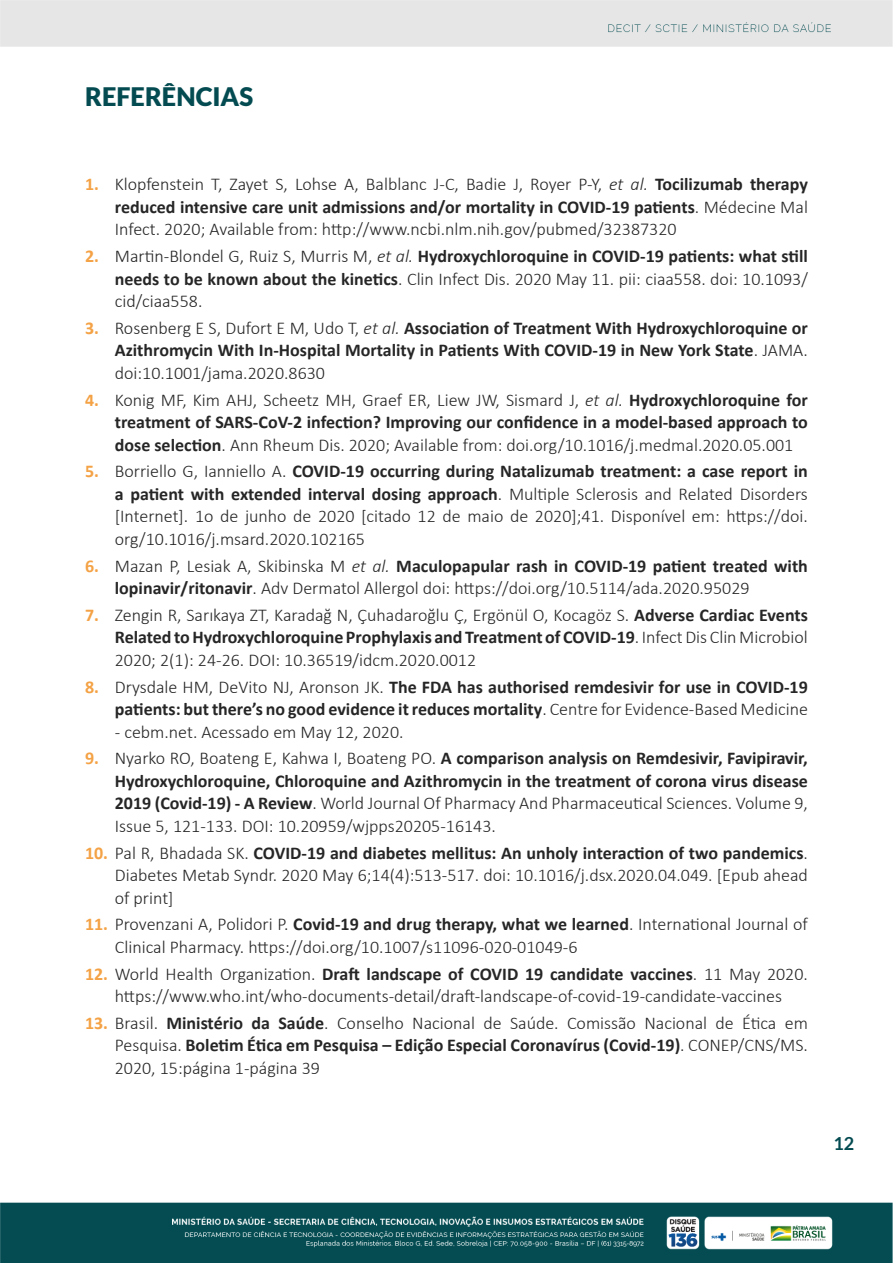
<style>
.page{position:relative;width:893px;height:1263px;background:#fff}
.page>*{position:absolute;margin:0;border:0;box-sizing:border-box;transform-origin:0 0}
.t1{font:900 25.5px "Lato";color:#034b51}
.t2{font:300 18px/22.5px "Calibri";color:#262626;text-align:justify}
.t3{font:700 18px/22.5px "Calibri";color:#262626;text-align:justify}
.t4{font:700 18px "Lato";color:#034b51}
.s1{font-weight:700;color:#f4a245}
.s2{font-style:italic}
.s3{font-weight:700}
.s4{color:#f4a245}
.s5{font-weight:300}
.s6{font-weight:300;font-style:italic}
</style>
<div class="page">
<img style="left:0;top:0;width:893px;height:1263px">
<h1 class="t1" style="left:85px;top:81px;width:170px">REFERÊNCIAS</h1>
<p class="t2" style="left:115px;top:173px;width:695px;text-indent:-30px"><span class="s1">1.</span> Klopfenstein T, Zayet S, Lohse A, Balblanc J-C, Badie J, Royer P-Y, <span class="s2">et al.</span> <span class="s3">Tocilizumab therapy reduced intensive care unit admissions and/or mortality in COVID-19 patients</span>. Médecine Mal Infect. 2020; Available from: http://www.ncbi.nlm.nih.gov/pubmed/32387320</p>
<p class="t2" style="left:115px;top:245px;width:695px;text-indent:-30px"><span class="s1">2.</span> Martin-Blondel G, Ruiz S, Murris M, <span class="s2">et al.</span> <span class="s3">Hydroxychloroquine in COVID-19 patients: what still needs to be known about the kinetics</span>. Clin Infect Dis. 2020 May 11. pii: ciaa558. doi: 10.1093/ cid/ciaa558.</p>
<p class="t3" style="left:115px;top:316px;width:695px;text-indent:-30px"><span class="s4">3.</span> <span class="s5">Rosenberg E S, Dufort E M, Udo T,</span> <span class="s6">et al.</span> Association of Treatment With Hydroxychloroquine or Azithromycin With In-Hospital Mortality in Patients With COVID-19 in New York State<span class="s5">. JAMA. doi:10.1001/jama.2020.8630</span></p>
<p class="t2" style="left:115px;top:388px;width:695px;text-indent:-30px"><span class="s1">4.</span> Konig MF, Kim AHJ, Scheetz MH, Graef ER, Liew JW, Sismard J, <span class="s2">et al.</span> <span class="s3">Hydroxychloroquine for treatment of SARS-CoV-2 infection? Improving our confidence in a model-based approach to dose selection</span>. Ann Rheum Dis. 2020; Available from: doi.org/10.1016/j.medmal.2020.05.001</p>
<p class="t2" style="left:115px;top:460px;width:695px;text-indent:-30px"><span class="s1">5.</span> Borriello G, Ianniello A. <span class="s3">COVID-19 occurring during Natalizumab treatment: a case report in a patient with extended interval dosing approach</span>. Multiple Sclerosis and Related Disorders [Internet]. 1o de junho de 2020 [citado 12 de maio de 2020];41. Disponível em: https://doi. org/10.1016/j.msard.2020.102165</p>
<p class="t2" style="left:115px;top:554px;width:695px;text-indent:-30px"><span class="s1">6.</span> Mazan P, Lesiak A, Skibinska M <span class="s2">et al.</span> <span class="s3">Maculopapular rash in COVID-19 patient treated with lopinavir/ritonavir</span>. Adv Dermatol Allergol doi: https://doi.org/10.5114/ada.2020.95029</p>
<p class="t2" style="left:115px;top:603px;width:695px;text-indent:-30px"><span class="s1">7.</span> Zengin R, Sarıkaya ZT, Karadağ N, Çuhadaroğlu Ç, Ergönül O, Kocagöz S. <span class="s3">Adverse Cardiac Events Related to Hydroxychloroquine Prophylaxis and Treatment of COVID-19</span>. Infect Dis Clin Microbiol 2020; 2(1): 24-26. DOI: 10.36519/idcm.2020.0012</p>
<p class="t3" style="left:85px;top:675px;width:724px;text-align:right"><span class="s4">8.</span> <span class="s5">Drysdale HM, DeVito NJ, Aronson JK.</span> The FDA has authorised remdesivir for use in COVID-19 patients: but there’s no good evidence it reduces mortality<span class="s5">. Centre for Evidence-Based Medicine</span></p>
<p class="t2" style="left:115px;top:720px;width:290px">- cebm.net. Acessado em May 12, 2020.</p>
<p class="t3" style="left:115px;top:747px;width:695px;text-indent:-30px"><span class="s4">9.</span> <span class="s5">Nyarko RO, Boateng E, Kahwa I, Boateng PO.</span> A comparison analysis on Remdesivir, Favipiravir, Hydroxychloroquine, Chloroquine and Azithromycin in the treatment of corona virus disease 2019 (Covid-19) - A Review<span class="s5">. World Journal Of Pharmacy And Pharmaceutical Sciences. Volume 9, Issue 5, 121-133. DOI: 10.20959/wjpps20205-16143.</span></p>
<p class="t2" style="left:115px;top:841px;width:695px;text-indent:-30px"><span class="s1">10.</span> Pal R, Bhadada SK. <span class="s3">COVID-19 and diabetes mellitus: An unholy interaction of two pandemics</span>.<br>Diabetes Metab Syndr. 2020 May 6;14(4):513-517. doi: 10.1016/j.dsx.2020.04.049. [Epub ahead of print]</p>
<p class="t2" style="left:115px;top:913px;width:695px;text-indent:-30px"><span class="s1">11.</span> Provenzani A, Polidori P. <span class="s3">Covid‐19 and drug therapy, what we learned</span>. International Journal of<br>Clinical Pharmacy. https://doi.org/10.1007/s11096-020-01049-6</p>
<p class="t2" style="left:85px;top:962px;width:724px;text-align:center"><span class="s1">12.</span> World Health Organization. <span class="s3">Draft landscape of COVID 19 candidate vaccines</span>. 11 May 2020. https://www.who.int/who-documents-detail/draft-landscape-of-covid-19-candidate-vaccines</p>
<p class="t2" style="left:115px;top:1011px;width:695px;text-indent:-30px"><span class="s1">13.</span> Brasil. <span class="s3">Ministério da Saúde</span>. Conselho Nacional de Saúde. Comissão Nacional de Ética em Pesquisa. <span class="s3">Boletim Ética em Pesquisa – Edição Especial Coronavírus (Covid-19)</span>. CONEP/CNS/MS.<br>2020, 15:página 1-página 39</p>
<p class="t4" style="left:833px;top:1133px;width:22px">12</p>
</div>
